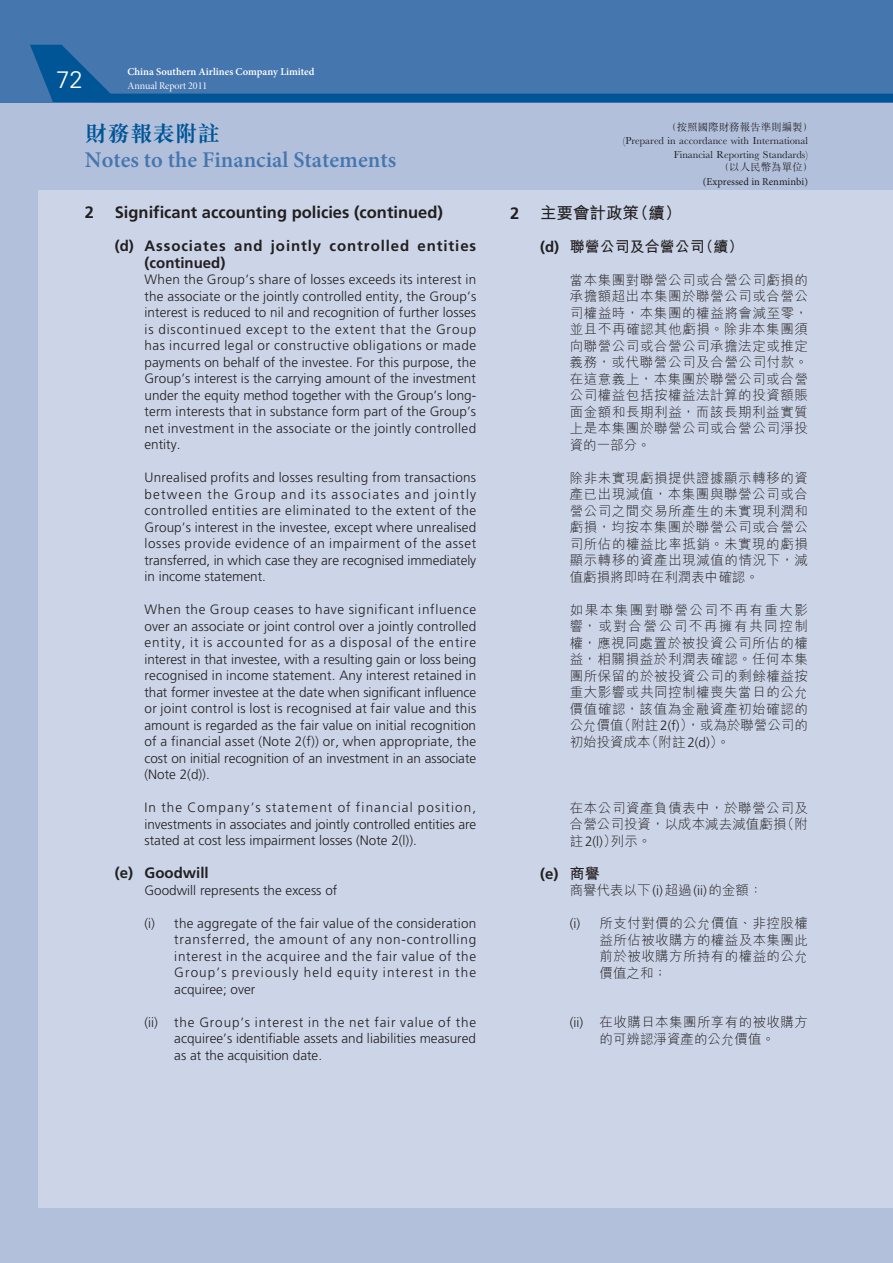
<style>
.page{position:relative;width:893px;height:1263px;background:#fff}
.page>*{position:absolute;margin:0;border:0;box-sizing:border-box;transform-origin:0 0}
.t1{font:300 24px "Univers";color:#fff}
.t2{font:600 22.5px "Minion Pro";color:#4676ae}
.t3{font:22.5px "M Sung HK Bold E Ten B5 H";color:#005596}
.t4{font:700 16.5px "Frutiger";color:#231f20}
.t5{font:16.5px "M Hei HK Bold E Ten B5 H";color:#231f20}
.t6{font:700 15px/16.5px "Frutiger";letter-spacing:.06em;color:#231f20}
.t7{font:15px "M Hei HK Bold E Ten B5 H";color:#231f20}
.t8{font:700 15px "Frutiger";color:#231f20}
.t9{font:300 13.5px/16.5px "Frutiger";color:#231f20;text-align:justify}
.t10{font:13.5px/16.5px "M Hei HK Light E Ten B5 H";letter-spacing:.03em;color:#231f20;text-align:justify}
.t11{font:13.5px "M Hei HK Light E Ten B5 H";color:#231f20}
.t12{font:10.5px "M Sung HK Light E Ten B5 H";color:#231f20}
.t13{font:600 10.5px "Minion Pro";color:#fff}
.t14{font:10.5px "Minion Pro";color:#231f20}
.t15{font:10.5px "Minion Pro Disp";color:#fff}
.s1{font-family:"Frutiger";font-weight:700}
.s2{font-family:"Frutiger";font-weight:300}
.s3{font-family:"M Hei HK Bold E Ten B5 H";font-weight:400}
</style>
<div class="page">
<div style="left:0;top:94px;width:893px;height:1169px;background:#b2c0dc"></div>
<div style="left:0;top:0;width:893px;height:102px;background:#4676ae"></div>
<div style="left:93px;top:94px;width:800px;height:8px;background:#005596"></div>
<svg style="left:30px;top:45px;width:89px;height:57px"></svg>
<div style="left:38px;top:190px;width:855px;height:1018px;background:#ccd5e8"></div>
<h1 class="t1" style="left:56px;top:71px;width:28px">72</h1>
<p class="t13" style="left:128px;top:68px;width:188px">China Southern Airlines Company Limited</p>
<p class="t15" style="left:128px;top:79px;width:81px">Annual Report 2011</p>
<h2 class="t3" style="left:85px;top:125px;width:136px">財務報表附註</h2>
<h2 class="t2" style="left:85px;top:151px;width:313px">Notes to the Financial Statements</h2>
<p class="t4" style="left:85px;top:206px;width:359px">2 Significant accounting policies (continued)</p>
<p class="t6" style="left:145px;top:239px;width:333px;text-indent:-30px">(d) Associates and jointly controlled entities (continued)</p>
<p class="t9" style="left:145px;top:272px;width:333px">When the Group’s share of losses exceeds its interest in the associate or the jointly controlled entity, the Group’s interest is reduced to nil and recognition of further losses is discontinued except to the extent that the Group has incurred legal or constructive obligations or made payments on behalf of the investee. For this purpose, the Group’s interest is the carrying amount of the investment under the equity method together with the Group’s long&shy;term interests that in substance form part of the Group’s net investment in the associate or the jointly controlled entity.</p>
<p class="t9" style="left:145px;top:470px;width:333px">Unrealised profits and losses resulting from transactions between the Group and its associates and jointly controlled entities are eliminated to the extent of the Group’s interest in the investee, except where unrealised losses provide evidence of an impairment of the asset transferred, in which case they are recognised immediately in income statement.</p>
<p class="t9" style="left:145px;top:602px;width:333px">When the Group ceases to have significant influence over an associate or joint control over a jointly controlled entity, it is accounted for as a disposal of the entire interest in that investee, with a resulting gain or loss being recognised in income statement. Any interest retained in that former investee at the date when significant influence or joint control is lost is recognised at fair value and this amount is regarded as the fair value on initial recognition of a financial asset (Note 2(f)) or, when appropriate, the cost on initial recognition of an investment in an associate (Note 2(d)).</p>
<p class="t9" style="left:145px;top:800px;width:333px">In the Company’s statement of financial position, investments in associates and jointly controlled entities are stated at cost less impairment losses (Note 2(l)).</p>
<p class="t8" style="left:115px;top:867px;width:95px">(e) Goodwill</p>
<p class="t9" style="left:145px;top:883px;width:194px">Goodwill represents the excess of</p>
<p class="t9" style="left:174px;top:916px;width:303px;text-indent:-30px">(i) the aggregate of the fair value of the consideration transferred, the amount of any non-controlling interest in the acquiree and the fair value of the Group’s previously held equity interest in the acquiree; over</p>
<p class="t9" style="left:174px;top:1015px;width:303px;text-indent:-30px">(ii) the Group’s interest in the net fair value of the acquiree’s identifiable assets and liabilities measured as at the acquisition date.</p>
<p class="t12" style="left:666px;top:123px;width:148px">（按照國際財務報告準則編製）</p>
<p class="t12" style="left:623px;top:136px;width:186px">(Prepared in accordance with International</p>
<p class="t12" style="left:674px;top:150px;width:136px">Financial Reporting Standards)</p>
<p class="t12" style="left:719px;top:163px;width:96px">（以人民幣為單位）</p>
<p class="t14" style="left:703px;top:177px;width:107px">(Expressed in Renminbi)</p>
<p class="t5" style="left:510px;top:206px;width:173px"><span class="s1">2</span> 主要會計政策（續）</p>
<p class="t7" style="left:540px;top:241px;width:205px"><span class="s1">(d)</span> 聯營公司及合營公司（續）</p>
<p class="t10" style="left:570px;top:273px;width:240px">當本集團對聯營公司或合營公司虧損的承擔額超出本集團於聯營公司或合營公司權益時，本集團的權益將會減至零，並且不再確認其他虧損。除非本集團須向聯營公司或合營公司承擔法定或推定義務，或代聯營公司及合營公司付款。在這意義上，本集團於聯營公司或合營公司權益包括按權益法計算的投資額賬面金額和長期利益，而該長期利益實質上是本集團於聯營公司或合營公司淨投資的一部分。</p>
<p class="t10" style="left:570px;top:471px;width:240px">除非未實現虧損提供證據顯示轉移的資產已出現減值，本集團與聯營公司或合營公司之間交易所產生的未實現利潤和虧損，均按本集團於聯營公司或合營公司所佔的權益比率抵銷。未實現的虧損顯示轉移的資產出現減值的情況下，減值虧損將即時在利潤表中確認。</p>
<p class="t10" style="left:570px;top:603px;width:240px">如果本集團對聯營公司不再有重大影響，或對合營公司不再擁有共同控制權，應視同處置於被投資公司所佔的權益，相關損益於利潤表確認。任何本集團所保留的於被投資公司的剩餘權益按重大影響或共同控制權喪失當日的公允價值確認，該值為金融資產初始確認的公允價值（附註<span class="s2">2(f)</span>），或為於聯營公司的初始投資成本（附註<span class="s2">2(d)</span>）。</p>
<p class="t10" style="left:570px;top:801px;width:240px">在本公司資產負債表中，於聯營公司及合營公司投資，以成本減去減值虧損（附註<span class="s2">2(l)</span>）列示。</p>
<p class="t6" style="left:540px;top:867px;width:61px">(e) <span class="s3">商譽</span></p>
<p class="t11" style="left:570px;top:885px;width:194px">商譽代表以下<span class="s2">(i)</span>超過<span class="s2">(ii)</span>的金額：</p>
<p class="t10" style="left:599px;top:917px;width:210px;text-indent:-30px"><span class="s2">(i)</span> 所支付對價的公允價值、非控股權益所佔被收購方的權益及本集團此前於被收購方所持有的權益的公允價值之和；</p>
<p class="t10" style="left:570px;top:1016px;width:240px;text-align:center"><span class="s2">(ii)</span> 在收購日本集團所享有的被收購方的可辨認淨資產的公允價值。</p>
</div>
